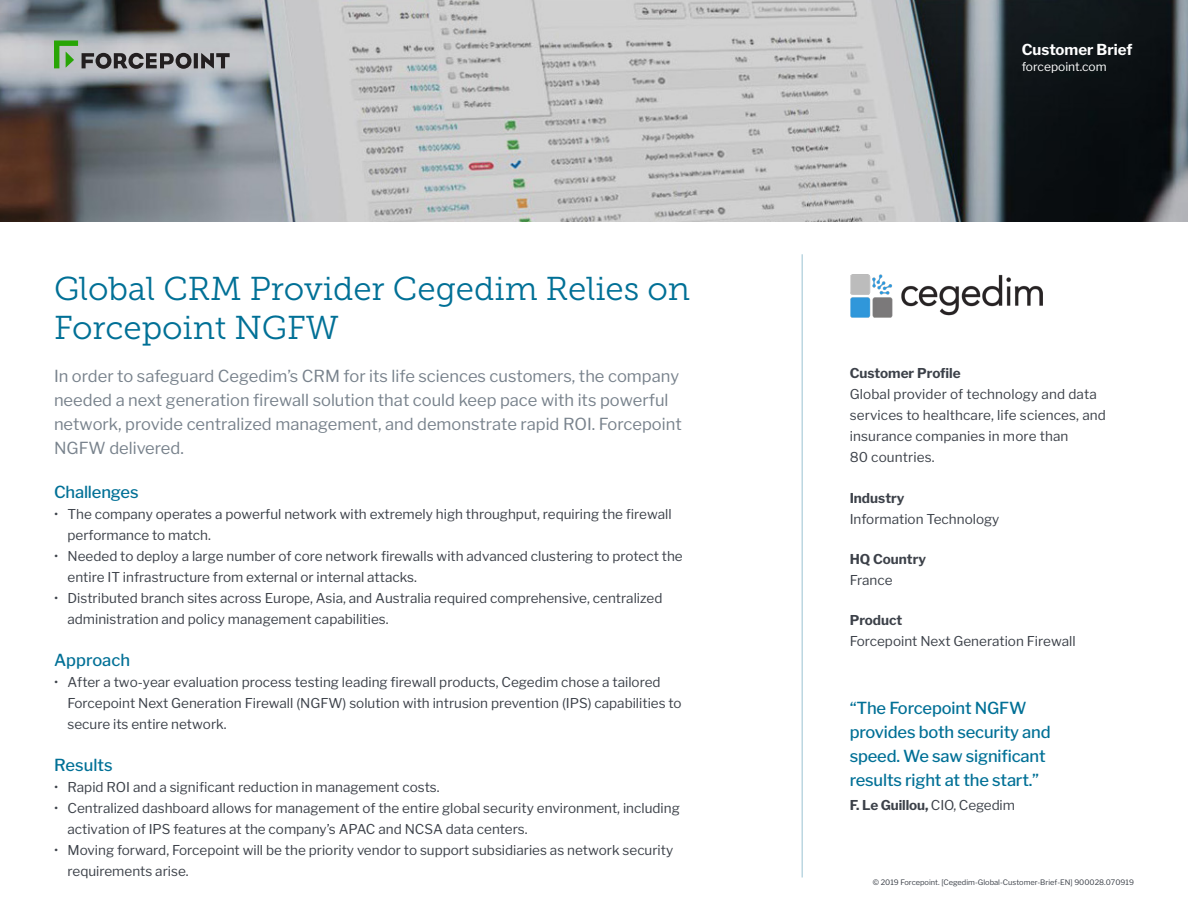
<style>
.page{position:relative;width:1188px;height:918px;background:#fff}
.page>*{position:absolute;margin:0;border:0;box-sizing:border-box;transform-origin:0 0}
.t1{font:33px/39.6px "Museo Slab 300";color:#007096}
.Light_Gray_Sub_Title{font:16.5px/24px "Libre Franklin";color:#78828c}
.Cobalt_Blue_Sub_Head{font:500 16.5px/24px "Libre Franklin";letter-spacing:-.01em;color:#007096}
.t2{font:700 15px "Libre Franklin";color:#fff}
.Body_Copy{font:13.5px/21px "Libre Franklin";color:#3c4149}
.Bold_Body_Copy{font:700 13.5px "Libre Franklin";color:#3c4149}
.t3{font:12px "Libre Franklin";color:#fff}
.t4{font:7.5px "Libre Franklin";color:#3c4149}
.s1{font-weight:400}
</style>
<div class="page">
<img style="left:0;top:0;width:1188px;height:221px">
<svg style="left:54px;top:40px;width:176px;height:29px;background:#929a93"></svg>
<hr style="left:802px;top:254px;width:1px;height:624px;background:#99c2d2">
<img style="left:851px;top:275px;width:192px;height:42px">
<p class="t1" style="left:54px;top:269px;width:638px">Global CRM Provider Cegedim Relies on<br>Forcepoint NGFW</p>
<p class="t2" style="left:1022px;top:41px;width:112px">Customer Brief</p>
<p class="t3" style="left:1022px;top:60px;width:87px">forcepoint.com</p>
<p class="Light_Gray_Sub_Title" style="left:54px;top:364px;width:629px">In order to safeguard Cegedim’s CRM for its life sciences customers, the company needed a next generation firewall solution that could keep pace with its powerful network, provide centralized management, and demonstrate rapid ROI. Forcepoint NGFW delivered.</p>
<p class="Bold_Body_Copy" style="left:850px;top:365px;width:113px">Customer Profile</p>
<p class="Body_Copy" style="left:850px;top:384px;width:258px">Global provider of technology and data services to healthcare, life sciences, and insurance companies in more than<br>80 countries.</p>
<p class="Bold_Body_Copy" style="left:850px;top:490px;width:56px">Industry</p>
<p class="Body_Copy" style="left:850px;top:509px;width:151px">Information Technology</p>
<p class="Bold_Body_Copy" style="left:850px;top:551px;width:78px">HQ Country</p>
<p class="Body_Copy" style="left:850px;top:570px;width:44px">France</p>
<p class="Bold_Body_Copy" style="left:850px;top:612px;width:54px">Product</p>
<p class="Body_Copy" style="left:850px;top:631px;width:227px">Forcepoint Next Generation Firewall</p>
<p class="Cobalt_Blue_Sub_Head" style="left:54px;top:480px;width:86px">Challenges</p>
<p class="Body_Copy" style="left:68px;top:504px;width:606px;text-indent:-14px">• The company operates a powerful network with extremely high throughput, requiring the firewall performance to match.</p>
<p class="Body_Copy" style="left:68px;top:546px;width:617px;text-indent:-14px">• Needed to deploy a large number of core network firewalls with advanced clustering to protect the entire IT infrastructure from external or internal attacks.</p>
<p class="Body_Copy" style="left:68px;top:588px;width:597px;text-indent:-14px">• Distributed branch sites across Europe, Asia, and Australia required comprehensive, centralized administration and policy management capabilities.</p>
<p class="Cobalt_Blue_Sub_Head" style="left:54px;top:648px;width:78px">Approach</p>
<p class="Body_Copy" style="left:68px;top:672px;width:616px;text-indent:-14px">• After a two-year evaluation process testing leading firewall products, Cegedim chose a tailored<br>Forcepoint Next Generation Firewall (NGFW) solution with intrusion prevention (IPS) capabilities to secure its entire network.</p>
<p class="Cobalt_Blue_Sub_Head" style="left:54px;top:753px;width:60px">Results</p>
<p class="Body_Copy" style="left:54px;top:777px;width:387px">• Rapid ROI and a significant reduction in management costs.</p>
<p class="Body_Copy" style="left:68px;top:798px;width:614px;text-indent:-14px">• Centralized dashboard allows for management of the entire global security environment, including activation of IPS features at the company’s APAC and NCSA data centers.</p>
<p class="Body_Copy" style="left:68px;top:840px;width:607px;text-indent:-14px">• Moving forward, Forcepoint will be the priority vendor to support subsidiaries as network security requirements arise.</p>
<p class="Cobalt_Blue_Sub_Head" style="left:850px;top:696px;width:203px">“The Forcepoint NGFW provides both security and speed. We saw significant results right at the start.”</p>
<p class="Bold_Body_Copy" style="left:850px;top:797px;width:167px">F. Le Guillou, <span class="s1">CIO, Cegedim</span></p>
<p class="t4" style="left:873px;top:878px;width:263px">© 2019 Forcepoint. [Cegedim-Global-Customer-Brief-EN] 900028.070919</p>
</div>
